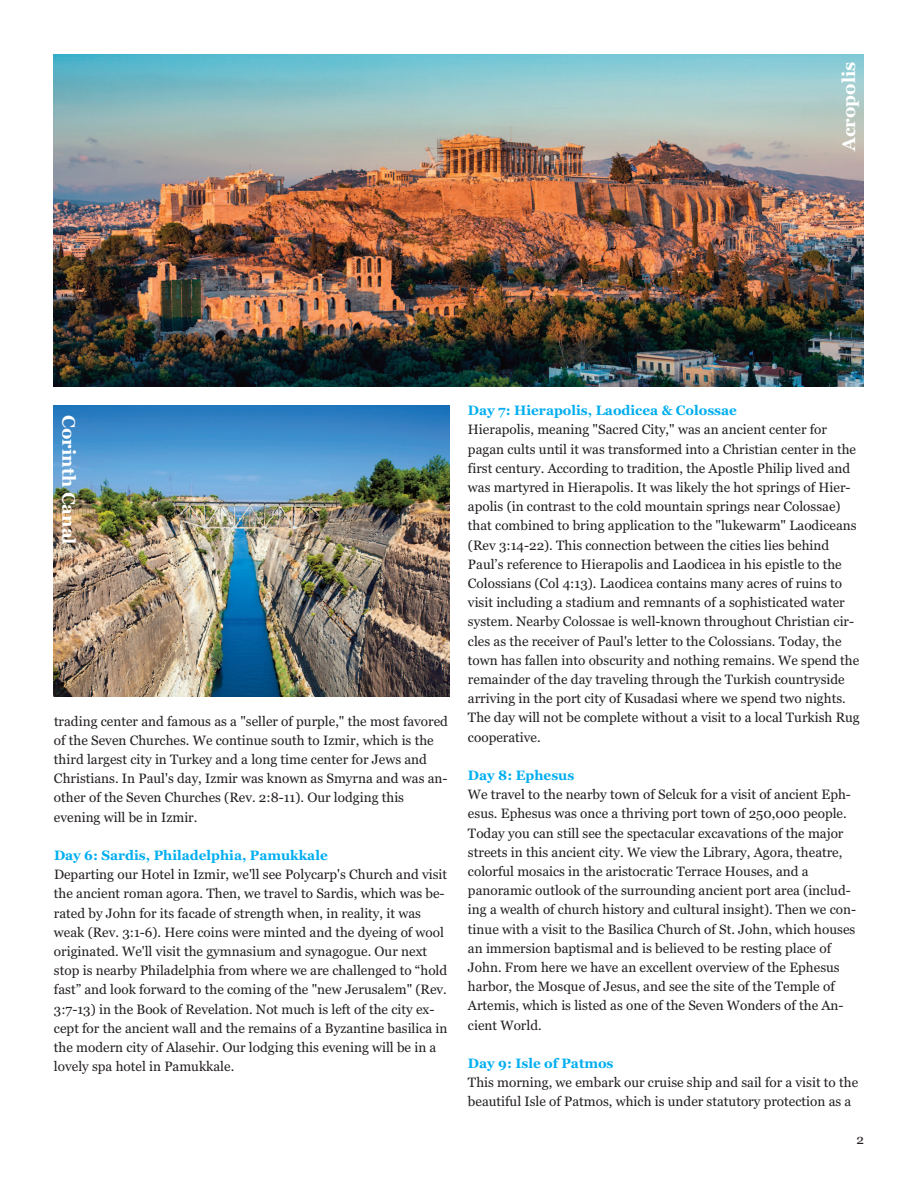
<style>
.page{position:relative;width:918px;height:1188px;background:#fff}
.page>*{position:absolute;margin:0;border:0;box-sizing:border-box;transform-origin:0 0}
.t1{font:700 18px "Georgia";color:#fff}
.t2{font:13.5px/19.2px "Georgia";color:#231f20}
.t3{font:700 13.5px "Georgia";color:#00aeef}
</style>
<div class="page">
<img style="left:54px;top:54px;width:810px;height:332px">
<img style="left:54px;top:405px;width:396px;height:291px">
<h1 class="t1" style="left:838px;top:151px;width:91px;rotate:-90deg">Acropolis</h1>
<h1 class="t1" style="left:79px;top:415px;width:131px;rotate:90deg">Corinth Canal</h1>
<p class="t2" style="left:54px;top:711px;width:396px">trading center and famous as a "seller of purple," the most favored of the Seven Churches. We continue south to Izmir, which is the third largest city in Turkey and a long time center for Jews and Christians. In Paul's day, Izmir was known as Smyrna and was an&shy;other of the Seven Churches (Rev. 2:8-11). Our lodging this evening will be in Izmir.</p>
<p class="t3" style="left:54px;top:848px;width:275px">Day 6: Sardis, Philadelphia, Pamukkale</p>
<p class="t2" style="left:54px;top:865px;width:395px">Departing our Hotel in Izmir, we'll see Polycarp's Church and visit the ancient roman agora. Then, we travel to Sardis, which was be&shy;rated by John for its facade of strength when, in reality, it was weak (Rev. 3:1-6). Here coins were minted and the dyeing of wool originated. We'll visit the gymnasium and synagogue. Our next stop is nearby Philadelphia from where we are challenged to “hold fast” and look forward to the coming of the "new Jerusalem" (Rev.<br>3:7-13) in the Book of Revelation. Not much is left of the city ex&shy;cept for the ancient wall and the remains of a Byzantine basilica in the modern city of Alasehir. Our lodging this evening will be in a lovely spa hotel in Pamukkale.</p>
<p class="t3" style="left:468px;top:403px;width:270px">Day 7: Hierapolis, Laodicea &amp; Colossae</p>
<p class="t2" style="left:468px;top:420px;width:393px">Hierapolis, meaning "Sacred City," was an ancient center for pagan cults until it was transformed into a Christian center in the first century. According to tradition, the Apostle Philip lived and was martyred in Hierapolis. It was likely the hot springs of Hier&shy;apolis (in contrast to the cold mountain springs near Colossae) that combined to bring application to the "lukewarm" Laodiceans (Rev 3:14-22). This connection between the cities lies behind Paul’s reference to Hierapolis and Laodicea in his epistle to the Colossians (Col 4:13). Laodicea contains many acres of ruins to visit including a stadium and remnants of a sophisticated water system. Nearby Colossae is well-known throughout Christian cir&shy;cles as the receiver of Paul's letter to the Colossians. Today, the town has fallen into obscurity and nothing remains. We spend the remainder of the day traveling through the Turkish countryside arriving in the port city of Kusadasi where we spend two nights.<br>The day will not be complete without a visit to a local Turkish Rug cooperative.</p>
<p class="t3" style="left:468px;top:767px;width:108px">Day 8: Ephesus</p>
<p class="t2" style="left:468px;top:785px;width:390px">We travel to the nearby town of Selcuk for a visit of ancient Eph&shy;esus. Ephesus was once a thriving port town of 250,000 people.<br>Today you can still see the spectacular excavations of the major streets in this ancient city. We view the Library, Agora, theatre, colorful mosaics in the aristocratic Terrace Houses, and a panoramic outlook of the surrounding ancient port area (includ&shy;ing a wealth of church history and cultural insight). Then we con&shy;tinue with a visit to the Basilica Church of St. John, which houses an immersion baptismal and is believed to be resting place of John. From here we have an excellent overview of the Ephesus harbor, the Mosque of Jesus, and see the site of the Temple of Artemis, which is listed as one of the Seven Wonders of the An&shy;cient World.</p>
<p class="t3" style="left:468px;top:1055px;width:147px">Day 9: Isle of Patmos</p>
<p class="t2" style="left:468px;top:1073px;width:392px">This morning, we embark our cruise ship and sail for a visit to the beautiful Isle of Patmos, which is under statutory protection as a</p>
<p class="t2" style="left:856px;top:1130px;width:9px">2</p>
</div>
